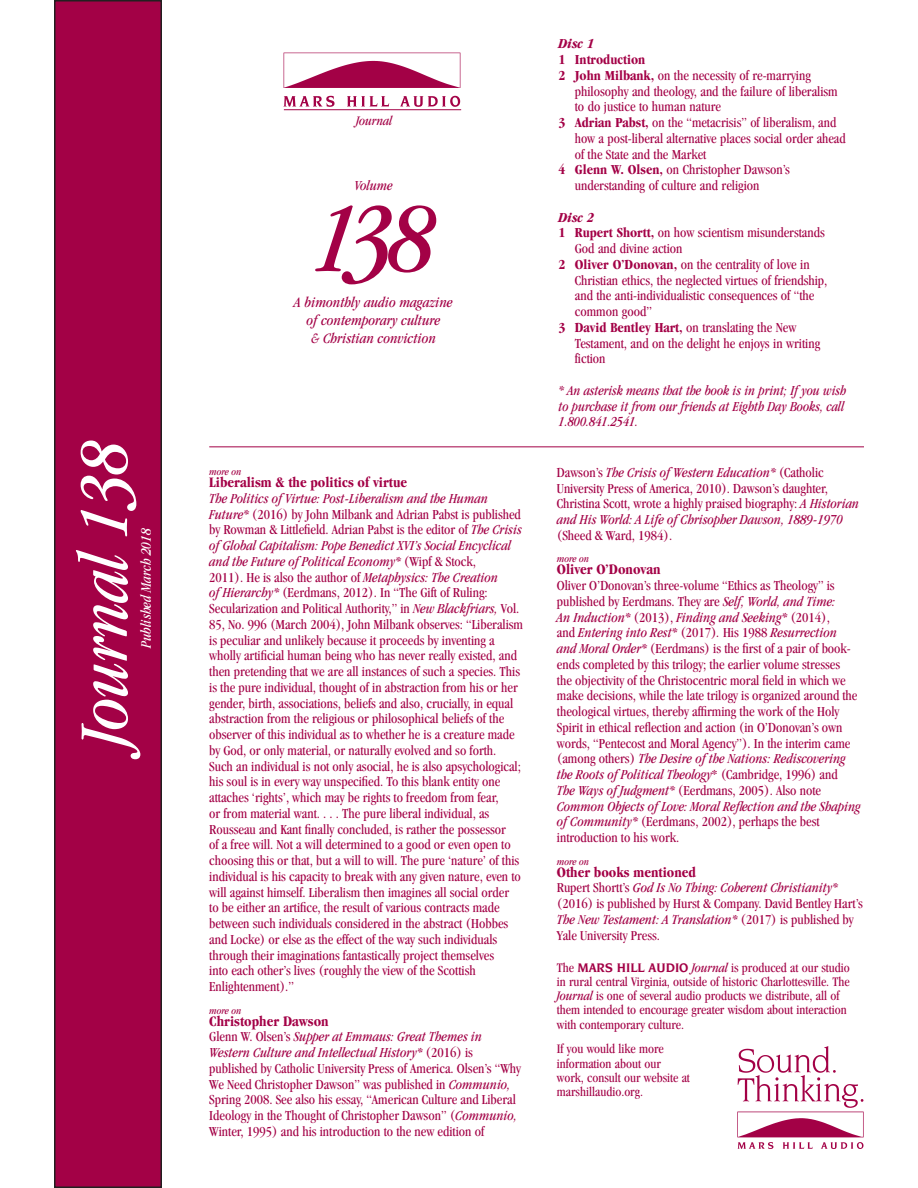
<style>
.page{position:relative;width:918px;height:1188px;background:#fff}
.page>*{position:absolute;margin:0;border:0;box-sizing:border-box;transform-origin:0 0}
.t1{font:italic condensed 102px "Garamond";color:#a30146}
.t2{font:italic condensed 72px "Garamond";color:#fff}
.t3{font:700 condensed 15px "Garamond";color:#a30146}
.t4{font:italic condensed 15px/18px "Garamond";color:#a30146;text-align:center}
.t5{font:italic condensed 15px "Garamond";color:#fff}
.t6{font:condensed 14.25px/15.8px "Garamond";color:#a30146}
.t7{font:italic condensed 14.25px/15.8px "Garamond";color:#a30146}
.t8{font:700 condensed 14.25px "Garamond";color:#a30146}
.t9{font:italic 700 condensed 14.25px "Garamond";color:#a30146}
.t10{font:condensed 14.1px/15.8px "Garamond";color:#a30146}
.t11{font:condensed 13.5px/14.2px "Garamond";color:#a30146}
.t12{font:italic condensed 13.5px "Garamond";color:#a30146}
.t13{font:italic condensed 10.5px "Garamond";color:#a30146}
.s1{font-style:italic}
.s2{font-weight:700}
.s3{font-family:"Novarese";font-weight:700;font-stretch:normal}
</style>
<div class="page">
<div style="left:55px;top:1px;width:106px;height:1186px;background:#a30146"></div>
<div style="left:54px;top:0;width:108px;height:1188px;border:2px solid #231f20"></div>
<hr style="left:284px;top:109px;width:177px;height:1px;background:#a30146">
<hr style="left:209px;top:447px;width:655px;height:1px;background:#a30146">
<img style="left:283px;top:52px;width:178px;height:55px">
<img style="left:738px;top:1046px;width:126px;height:103px">
<h2 class="t2" style="left:64px;top:746px;width:307px;rotate:-90deg">Journal 138</h2>
<p class="t5" style="left:138px;top:648px;width:121px;rotate:-90deg">Published March 2018</p>
<p class="t12" style="left:356px;top:113px;width:37px">Journal</p>
<p class="t7" style="left:354px;top:178px;width:40px">Volume</p>
<h1 class="t1" style="left:313px;top:182px;width:123px">138</h1>
<p class="t4" style="left:294px;top:293px;width:160px">A bimonthly audio magazine of contemporary culture<br>&amp; Christian conviction</p>
<p class="t13" style="left:209px;top:466px;width:34px">more on</p>
<p class="t3" style="left:209px;top:474px;width:199px">Liberalism &amp; the politics of virtue</p>
<p class="t6" style="left:209px;top:490px;width:315px"><span class="s1">The Politics of Virtue: Post-Liberalism and the Human Future*</span> (2016) by John Milbank and Adrian Pabst is published by Rowman &amp; Littlefield. Adrian Pabst is the editor of <span class="s1">The Crisis of Global Capitalism: Pope Benedict XVI’s Social Encyclical and the Future of Political Economy*</span> (Wipf &amp; Stock,<br>2011). He is also the author of <span class="s1">Metaphysics: The Creation<br>of Hierarchy*</span> (Eerdmans, 2012). In “The Gift of Ruling:<br>Secularization and Political Authority,” in <span class="s1">New Blackfriars,</span> Vol.<br>85, No. 996 (March 2004), John Milbank observes: “Liberalism is peculiar and unlikely because it proceeds by inventing a wholly artificial human being who has never really existed, and then pretending that we are all instances of such a species. This is the pure individual, thought of in abstraction from his or her gender, birth, associations, beliefs and also, crucially, in equal abstraction from the religious or philosophical beliefs of the observer of this individual as to whether he is a creature made by God, or only material, or naturally evolved and so forth.<br>Such an individual is not only asocial, he is also apsychological; his soul is in every way unspecified. To this blank entity one attaches ‘rights’, which may be rights to freedom from fear,<br>or from material want. . . . The pure liberal individual, as Rousseau and Kant finally concluded, is rather the possessor<br>of a free will. Not a will determined to a good or even open to choosing this or that, but a will to will. The pure ‘nature’ of this individual is his capacity to break with any given nature, even to will against himself. Liberalism then imagines all social order<br>to be either an artifice, the result of various contracts made between such individuals considered in the abstract (Hobbes and Locke) or else as the effect of the way such individuals through their imaginations fantastically project themselves<br>into each other’s lives (roughly the view of the Scottish Enlightenment).”</p>
<p class="t13" style="left:209px;top:1004px;width:34px">more on</p>
<p class="t3" style="left:209px;top:1012px;width:121px">Christopher Dawson</p>
<p class="t6" style="left:209px;top:1029px;width:313px">Glenn W. Olsen’s <span class="s1">Supper at Emmaus: Great Themes in Western Culture and Intellectual History*</span> (2016) is published by Catholic University Press of America. Olsen’s “Why We Need Christopher Dawson” was published in <span class="s1">Communio, </span>Spring 2008. See also his essay, “American Culture and Liberal Ideology in the Thought of Christopher Dawson” (<span class="s1">Communio, </span>Winter, 1995) and his introduction to the new edition of</p>
<p class="t9" style="left:559px;top:36px;width:37px">Disc 1</p>
<p class="t8" style="left:559px;top:52px;width:88px">1 Introduction</p>
<p class="t6" style="left:559px;top:67px;width:254px"><span class="s2">2 John Milbank,</span> on the necessity of re-marrying</p>
<p class="t6" style="left:575px;top:83px;width:264px">philosophy and theology, and the failure of liberalism</p>
<p class="t6" style="left:575px;top:99px;width:148px">to do justice to human nature</p>
<p class="t6" style="left:559px;top:115px;width:279px"><span class="s2">3 Adrian Pabst,</span> on the “metacrisis” of liberalism, and</p>
<p class="t6" style="left:575px;top:130px;width:272px">how a post-liberal alternative places social order ahead</p>
<p class="t6" style="left:575px;top:146px;width:133px">of the State and the Market</p>
<p class="t6" style="left:559px;top:162px;width:233px"><span class="s2">4 Glenn W. Olsen,</span> on Christopher Dawson’s</p>
<p class="t6" style="left:575px;top:178px;width:186px">understanding of culture and religion</p>
<p class="t9" style="left:559px;top:209px;width:37px">Disc 2</p>
<p class="t6" style="left:559px;top:225px;width:268px"><span class="s2">1 Rupert Shortt,</span> on how scientism misunderstands</p>
<p class="t6" style="left:575px;top:241px;width:109px">God and divine action</p>
<p class="t6" style="left:559px;top:256px;width:253px"><span class="s2">2 Oliver O’Donovan,</span> on the centrality of love in</p>
<p class="t6" style="left:575px;top:272px;width:254px">Christian ethics, the neglected virtues of friendship,</p>
<p class="t6" style="left:575px;top:288px;width:241px">and the anti-individualistic consequences of “the</p>
<p class="t6" style="left:575px;top:304px;width:79px">common good”</p>
<p class="t6" style="left:559px;top:319px;width:239px"><span class="s2">3 David Bentley Hart,</span> on translating the New</p>
<p class="t6" style="left:575px;top:335px;width:247px">Testament, and on the delight he enjoys in writing</p>
<p class="t6" style="left:575px;top:351px;width:32px">fiction</p>
<p class="t7" style="left:559px;top:382px;width:289px">* An asterisk means that the book is in print; If you wish to purchase it from our friends at Eighth Day Books, call<br>1.800.841.2541.</p>
<p class="t6" style="left:557px;top:464px;width:304px">Dawson’s <span class="s1">The Crisis of Western Education*</span> (Catholic University Press of America, 2010). Dawson’s daughter, Christina Scott, wrote a highly praised biography: <span class="s1">A Historian and His World: A Life of Chrisopher Dawson, 1889-1970</span></p>
<p class="t6" style="left:557px;top:527px;width:117px">(Sheed &amp; Ward, 1984).</p>
<p class="t13" style="left:557px;top:553px;width:34px">more on</p>
<p class="t3" style="left:557px;top:561px;width:105px">Oliver O’Donovan</p>
<p class="t6" style="left:557px;top:578px;width:305px">Oliver O’Donovan’s three-volume “Ethics as Theology” is published by Eerdmans. They are <span class="s1">Self, World, and Time:<br>An Induction*</span> (2013), <span class="s1">Finding and Seeking*</span> (2014),<br>and <span class="s1">Entering into Rest*</span> (2017)<span class="s1">.</span> His 1988 <span class="s1">Resurrection<br>and Moral Order*</span> (Eerdmans) is the first of a pair of book&shy;ends completed by this trilogy; the earlier volume stresses<br>the objectivity of the Christocentric moral field in which we make decisions, while the late trilogy is organized around the theological virtues, thereby affirming the work of the Holy Spirit in ethical reflection and action (in O’Donovan’s own words, “Pentecost and Moral Agency”). In the interim came (among others) <span class="s1">The Desire of the Nations: Rediscovering the Roots of Political Theology</span>* (Cambridge, 1996) and<br><span class="s1">The Ways of Judgment*</span> (Eerdmans, 2005). Also note <span class="s1">Common Objects of Love: Moral Reflection and the Shaping of Community*</span> (Eerdmans, 2002), perhaps the best introduction to his work.</p>
<p class="t13" style="left:557px;top:855px;width:34px">more on</p>
<p class="t3" style="left:557px;top:863px;width:141px">Other books mentioned</p>
<p class="t10" style="left:557px;top:880px;width:307px">Rupert Shortt’s <span class="s1">God Is No Thing: Coherent Christianity* </span>(2016) is published by Hurst &amp; Company. David Bentley Hart’s <span class="s1">The New Testament: A Translation*</span> (2017) is published by Yale University Press.</p>
<p class="t11" style="left:557px;top:960px;width:295px">The <span class="s3">MARS HILL AUDIO</span> <span class="s1">Journal</span> is produced at our studio in rural central Virginia, outside of historic Charlottesville. The <span class="s1">Journal</span> is one of several audio products we distribute, all of them intended to encourage greater wisdom about interaction with contemporary culture.</p>
<p class="t11" style="left:557px;top:1042px;width:135px">If you would like more information about our work, consult our website at marshillaudio.org.</p>
</div>
